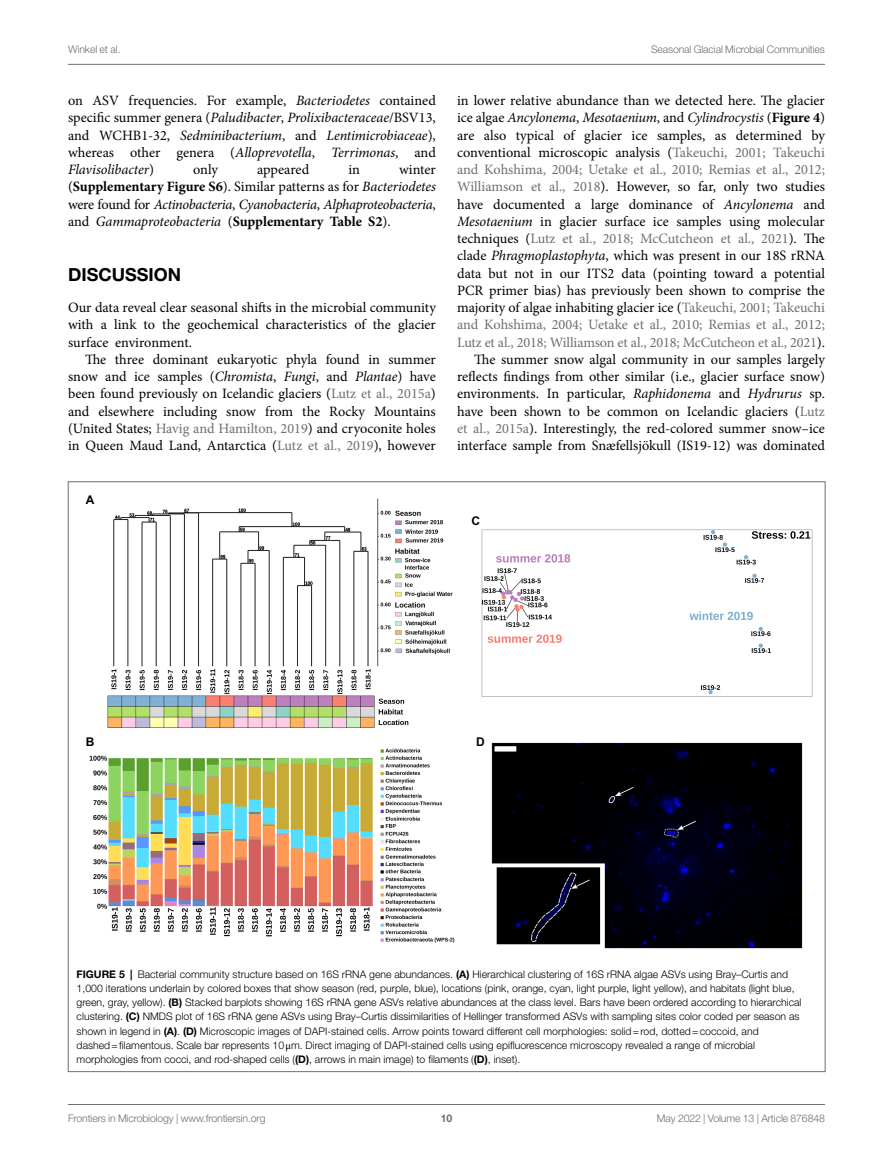
<style>
.page{position:relative;width:893px;height:1170px;background:#fff}
.page>*{position:absolute;margin:0;border:0;box-sizing:border-box;transform-origin:0 0}
.HEAD_1{font:700 18px "Helvetica Neue LT Std";color:#000}
.TEXT{font:14.25px/17.2px "Minion Pro";letter-spacing:-.005em;color:#000;text-align:justify}
.TEXT-2{font:italic 14.25px/17.2px "Minion Pro";letter-spacing:-.015em;color:#000;text-align:justify}
.TEXT_FLUSH{font:14.25px/17.2px "Minion Pro";color:#000;text-align:justify}
.t1{font:700 12px "Arial";color:#000}
.FIG_LEG{font:300 10.5px/14.2px "Helvetica Neue LT Std";color:#000}
.t2{font:300 10.5px "Helvetica Neue LT Std";letter-spacing:-.015em;color:#6d6e71}
.t3{font:700 10.5px "Helvetica Neue LT Std";color:#6d6e71}
.s1{font-style:normal}
.s2{font-weight:700;font-style:normal}
.s3{font-style:italic}
.s4{color:#6d6e71}
.s5{font-weight:700}
.s6{font-family:"STIX General";font-weight:400}
</style>
<div class="page">
<hr style="left:68px;top:64px;width:757px;height:1px;background:#6d6e71">
<hr style="left:68px;top:1104px;width:757px;height:1px;background:#6d6e71">
<img style="left:89px;top:498px;width:723px;height:450px">
<p class="t2" style="left:68px;top:42px;width:54px">Winkel et al.</p>
<p class="t2" style="left:651px;top:42px;width:175px">Seasonal Glacial Microbial Communities</p>
<p class="TEXT-2" style="left:68px;top:92px;width:369px"><span class="s1">on ASV frequencies. For example,</span> Bacteriodetes <span class="s1">contained specific summer genera (</span>Paludibacter<span class="s1">,</span> Prolixibacteraceae<span class="s1">/BSV13, and WCHB1-32,</span> Sedminibacterium<span class="s1">, and</span> Lentimicrobiaceae<span class="s1">), whereas other genera (</span>Alloprevotella<span class="s1">,</span> Terrimonas<span class="s1">, and </span>Flavisolibacter<span class="s1">)</span></p>
<p class="TEXT" style="left:193px;top:161px;width:27px">only</p>
<p class="TEXT" style="left:257px;top:161px;width:53px">appeared</p>
<p class="TEXT" style="left:348px;top:161px;width:13px">in</p>
<p class="TEXT-2" style="left:68px;top:161px;width:369px;text-indent:331px"><span class="s1">winter (</span><span class="s2">Supplementary Figure S6</span><span class="s1">). Similar patterns as for</span> Bacteriodetes <span class="s1">were found for</span> Actinobacteria<span class="s1">,</span> Cyanobacteria<span class="s1">,</span> Alphaproteobacteria<span class="s1">, and</span> Gammaproteobacteria <span class="s1">(</span><span class="s2">Supplementary Table S2</span><span class="s1">).</span></p>
<p class="HEAD_1" style="left:68px;top:263px;width:115px">DISCUSSION</p>
<p class="TEXT_FLUSH" style="left:68px;top:299px;width:369px">Our data reveal clear seasonal shifts in the microbial community with a link to the geochemical characteristics of the glacier surface environment.</p>
<p class="TEXT" style="left:68px;top:351px;width:369px;text-indent:17px">The three dominant eukaryotic phyla found in summer snow and ice samples (<span class="s3">Chromista</span>, <span class="s3">Fungi</span>, and <span class="s3">Plantae</span>) have been found previously on Icelandic glaciers (<span class="s4">Lutz et al., 2015a</span>) and elsewhere including snow from the Rocky Mountains (United States; <span class="s4">Havig and Hamilton, 2019</span>) and cryoconite holes in Queen Maud Land, Antarctica (<span class="s4">Lutz et al., 2019</span>), however</p>
<p class="t1" style="left:86px;top:491px;width:10px">A</p>
<p class="TEXT" style="left:457px;top:92px;width:369px">in lower relative abundance than we detected here. The glacier ice algae <span class="s3">Ancylonema</span>, <span class="s3">Mesotaenium</span>, and <span class="s3">Cylindrocystis</span> (<span class="s5">Figure 4</span>) are also typical of glacier ice samples, as determined by conventional microscopic analysis (<span class="s4">Takeuchi, 2001; Takeuchi and Kohshima, 2004; Uetake et al., 2010; Remias et al., 2012; Williamson et al., 2018</span>). However, so far, only two studies have documented a large dominance of <span class="s3">Ancylonema</span> and <span class="s3">Mesotaenium</span> in glacier surface ice samples using molecular techniques (<span class="s4">Lutz et al., 2018; McCutcheon et al., 2021</span>). The clade <span class="s3">Phragmoplastophyta</span>, which was present in our 18S rRNA data but not in our ITS2 data (pointing toward a potential PCR primer bias) has previously been shown to comprise the majority of algae inhabiting glacier ice (<span class="s4">Takeuchi, 2001; Takeuchi and Kohshima, 2004; Uetake et al., 2010; Remias et al., 2012; Lutz et al., 2018; Williamson et al., 2018; McCutcheon et al., 2021</span>).</p>
<p class="TEXT" style="left:457px;top:351px;width:369px;text-indent:17px">The summer snow algal community in our samples largely reflects findings from other similar (i.e., glacier surface snow) environments. In particular, <span class="s3">Raphidonema</span> and <span class="s3">Hydrurus</span> sp. have been shown to be common on Icelandic glaciers (<span class="s4">Lutz et al., 2015a</span>). Interestingly, the red-colored summer snow–ice interface sample from Snæfellsjökull (IS19-12) was dominated</p>
<p class="t1" style="left:472px;top:512px;width:10px">C</p>
<p class="t1" style="left:86px;top:733px;width:10px">B</p>
<p class="t1" style="left:476px;top:733px;width:10px">D</p>
<p class="FIG_LEG" style="left:77px;top:966px;width:726px"><span class="s5">FIGURE 5 |</span> Bacterial community structure based on 16S rRNA gene abundances. <span class="s5">(A)</span> Hierarchical clustering of 16S rRNA algae ASVs using Bray–Curtis and 1,000 iterations underlain by colored boxes that show season (red, purple, blue), locations (pink, orange, cyan, light purple, light yellow), and habitats (light blue, green, gray, yellow). <span class="s5">(B)</span> Stacked barplots showing 16S rRNA gene ASVs relative abundances at the class level. Bars have been ordered according to hierarchical clustering. <span class="s5">(C)</span> NMDS plot of 16S rRNA gene ASVs using Bray–Curtis dissimilarities of Hellinger transformed ASVs with sampling sites color coded per season as shown in legend in <span class="s5">(A)</span>. <span class="s5">(D)</span> Microscopic images of DAPI-stained cells. Arrow points toward different cell morphologies: solid=rod, dotted=coccoid, and dashed=filamentous. Scale bar represents 10<span class="s6">μ</span>m. Direct imaging of DAPI-stained cells using epifluorescence microscopy revealed a range of microbial morphologies from cocci, and rod-shaped cells (<span class="s5">(D)</span>, arrows in main image) to filaments (<span class="s5">(D)</span>, inset).</p>
<p class="t2" style="left:68px;top:1111px;width:199px">Frontiers in Microbiology | www.frontiersin.org</p>
<p class="t3" style="left:441px;top:1111px;width:13px">10</p>
<p class="t2" style="left:657px;top:1111px;width:169px">May 2022 | Volume 13 | Article 876848</p>
</div>
